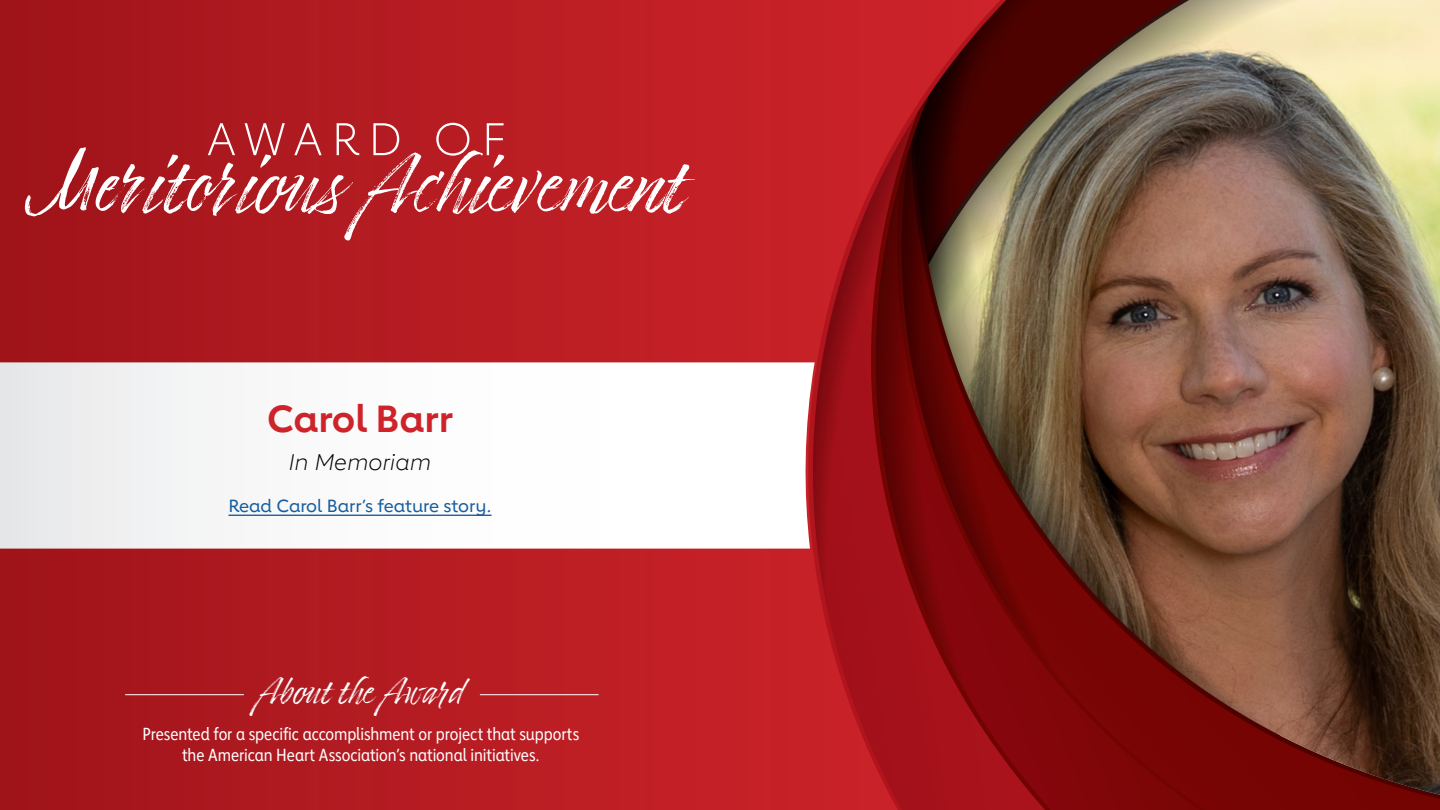
<style>
.page{position:relative;width:1440px;height:810px;background:#fff}
.page>*{position:absolute;margin:0;border:0;box-sizing:border-box;transform-origin:0 0}
.Awardee_Name{font:700 37.5px "Lub Dub";color:#ce232a}
.About_the_Award{font:31.88px "Timberline";color:#fff}
.Lower_Third{font:italic 300 22.5px "Lub Dub";color:#000}
.Story_link{font:500 17.5px "Lub Dub";color:#175d9e}
.Award_copy{font:17.38px "Lub Dub Condensed";letter-spacing:-.005em;color:#fff}
</style>
<div class="page">
<img style="left:0;top:0;width:1440px;height:810px">
<svg style="left:0;top:362px;width:815px;height:187px"></svg>
<hr style="left:125px;top:694px;width:119px;height:1px;background:#fff">
<hr style="left:480px;top:694px;width:119px;height:1px;background:#fff">
<hr style="left:228px;top:515px;width:264px;height:1px;background:#175d9e">
<svg style="left:25px;top:123px;width:670px;height:118px;background:#bb373c"></svg>
<p class="Awardee_Name" style="left:267px;top:396px;width:187px">Carol Barr</p>
<p class="Lower_Third" style="left:289px;top:449px;width:144px">In Memoriam</p>
<p class="Story_link" style="left:228px;top:496px;width:265px">Read Carol Barr’s feature story.</p>
<p class="About_the_Award" style="left:256px;top:674px;width:210px">About the Award</p>
<p class="Award_copy" style="left:143px;top:723px;width:438px">Presented for a specific accomplishment or project that supports</p>
<p class="Award_copy" style="left:182px;top:744px;width:359px">the American Heart Association’s national initiatives.</p>
</div>
